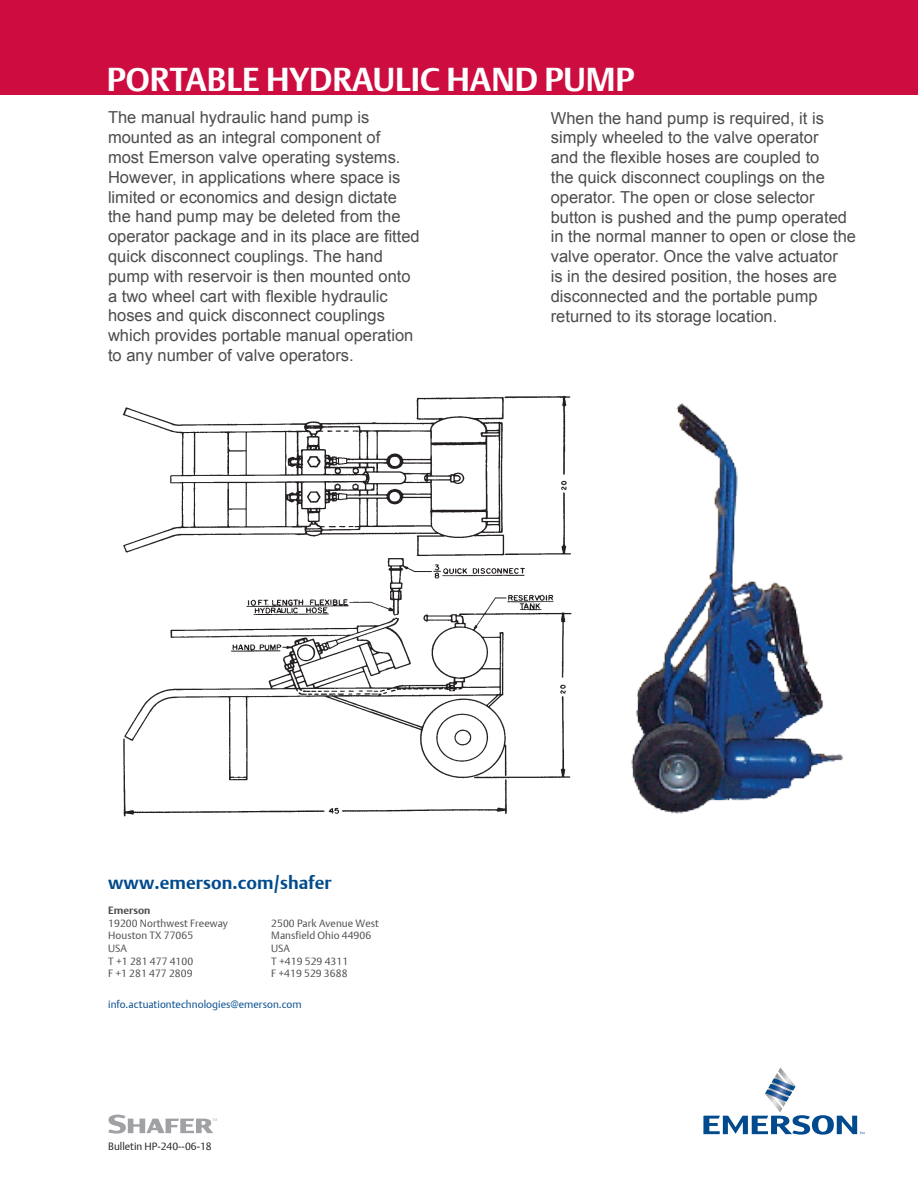
<style>
.page{position:relative;width:918px;height:1188px;background:#fff}
.page>*{position:absolute;margin:0;border:0;box-sizing:border-box;transform-origin:0 0}
.Headline{font:700 33px "DTL Argo T";color:#fff}
.t1{font:700 18px "DTL Argo T";letter-spacing:.005em;color:#004a8d}
.Body_text{font:16.5px/19.8px "Arial";color:#4b4c4d}
.t2{font:10.5px/12.6px "DTL Argo T Light";letter-spacing:.005em;color:#4b4c4d}
._04_Address_block{font:10.5px "DTL Argo T Light";letter-spacing:.005em;color:#004a8d}
.t3{font:10.5px "DTL Argo T Light";color:#231f20}
.t4{font:700 10.5px "DTL Argo T";letter-spacing:.005em;color:#4b4c4d}
</style>
<div class="page">
<div style="left:0;top:0;width:918px;height:95px;background:#cd0d40"></div>
<img style="left:122px;top:395px;width:450px;height:422px">
<img style="left:631px;top:403px;width:212px;height:411px">
<svg style="left:108px;top:1115px;width:109px;height:19px"></svg>
<svg style="left:703px;top:1067px;width:161px;height:68px"></svg>
<p class="Headline" style="left:107px;top:60px;width:529px">PORTABLE HYDRAULIC HAND PUMP</p>
<p class="Body_text" style="left:108px;top:108px;width:313px">The manual hydraulic hand pump is mounted as an integral component of most Emerson valve operating systems.<br>However, in applications where space is limited or economics and design dictate the hand pump may be deleted from the operator package and in its place are fitted quick disconnect couplings. The hand pump with reservoir is then mounted onto a two wheel cart with flexible hydraulic hoses and quick disconnect couplings which provides portable manual operation to any number of valve operators.</p>
<p class="Body_text" style="left:551px;top:108px;width:307px">When the hand pump is required, it is simply wheeled to the valve operator<br>and the flexible hoses are coupled to<br>the quick disconnect couplings on the operator. The open or close selector button is pushed and the pump operated in the normal manner to open or close the valve operator. Once the valve actuator<br>is in the desired position, the hoses are disconnected and the portable pump returned to its storage location.</p>
<p class="t1" style="left:108px;top:872px;width:225px">www.emerson.com/shafer</p>
<p class="t4" style="left:108px;top:904px;width:44px">Emerson</p>
<p class="t2" style="left:108px;top:917px;width:121px">19200 Northwest Freeway<br>Houston TX 77065</p>
<p class="t2" style="left:108px;top:942px;width:87px">USA<br>T +1 281 477 4100<br>F +1 281 477 2809</p>
<p class="_04_Address_block" style="left:108px;top:998px;width:195px">info.actuationtechnologies@emerson.com</p>
<p class="t2" style="left:271px;top:917px;width:109px">2500 Park Avenue West</p>
<p class="t2" style="left:271px;top:929px;width:102px">Mansfield Ohio 44906</p>
<p class="t2" style="left:271px;top:942px;width:20px">USA</p>
<p class="t2" style="left:271px;top:955px;width:79px">T +419 529 4311</p>
<p class="t2" style="left:271px;top:967px;width:78px">F +419 529 3688</p>
<p class="t3" style="left:108px;top:1140px;width:105px">Bulletin HP-240--06-18</p>
</div>
